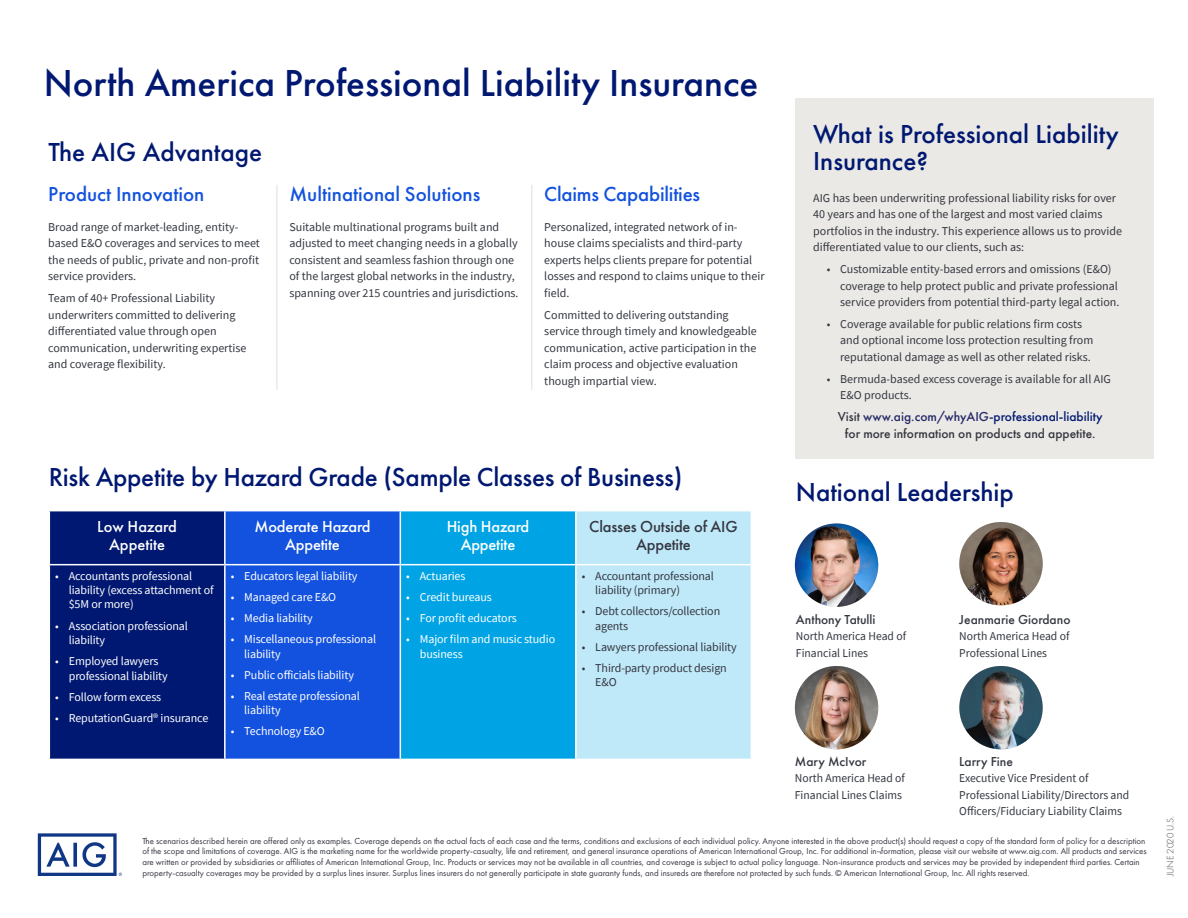
<style>
.page{position:relative;width:1188px;height:918px;background:#fff}
.page>*{position:absolute;margin:0;border:0;box-sizing:border-box;transform-origin:0 0}
.t1{font:500 39px "Futura PT";color:#001871}
.t2{font:500 27px/27px "Futura PT";color:#001871}
.t3{font:500 21px "Futura PT";color:#1352de}
.t4{font:500 16.5px/18.8px "Futura PT";letter-spacing:-.01em;color:#fff;text-align:center}
.t5{font:500 16.5px/18.8px "Futura PT";letter-spacing:-.01em;color:#343741;text-align:center}
.t6{font:500 13.5px/16.5px "Futura PT";color:#343741;text-align:center}
.t7{font:12px/16.5px "Source Sans Pro";color:#343741}
.t8{font:12px/14.4px "Source Sans Pro";letter-spacing:-.01em;color:#fff}
.t9{font:300 9.75px "Futura PT";letter-spacing:-.015em;color:#4b4c4d}
.t10{font:9px/10.8px "Futura PT";color:#343741}
.s1{color:#242968}
.s2{color:#001871}
</style>
<div class="page">
<img style="left:959px;top:522px;width:84px;height:83px;border-radius:42px">
<div style="left:795px;top:99px;width:359px;height:360px;background:#ebe9e5"></div>
<hr style="left:276px;top:185px;width:2px;height:205px;background:#ebe9e5">
<hr style="left:531px;top:185px;width:1px;height:205px;background:#ebe9e5">
<svg style="left:38px;top:833px;width:84px;height:43px"></svg>
<img style="left:795px;top:666px;width:83px;height:83px;border-radius:42px">
<img style="left:795px;top:523px;width:83px;height:84px;border-radius:42px">
<img style="left:959px;top:666px;width:84px;height:83px;border-radius:42px">
<div style="left:50px;top:511px;width:174px;height:248px;background:#001871"></div>
<div style="left:226px;top:511px;width:174px;height:248px;background:#1352de"></div>
<div style="left:401px;top:511px;width:174px;height:248px;background:#00a4e4"></div>
<div style="left:577px;top:511px;width:174px;height:248px;background:#bfe8f8"></div>
<hr style="left:49px;top:564px;width:176px;height:1px;background:#fff">
<hr style="left:225px;top:564px;width:175px;height:1px;background:#fff">
<hr style="left:400px;top:564px;width:176px;height:1px;background:#fff">
<hr style="left:576px;top:564px;width:176px;height:1px;background:#fff">
<p class="t1" style="left:44px;top:60px;width:716px">North America Professional Liability Insurance</p>
<p class="t2" style="left:49px;top:139px;width:215px">The AIG Advantage</p>
<p class="t3" style="left:48px;top:181px;width:158px">Product Innovation</p>
<p class="t7" style="left:48px;top:219px;width:213px">Broad range of market-leading, entity&shy;based E&amp;O coverages and services to meet the needs of public, private and non-profit service providers.</p>
<p class="t7" style="left:48px;top:290px;width:200px">Team of 40+ Professional Liability underwriters committed to delivering differentiated value through open communication, underwriting expertise and coverage flexibility.</p>
<p class="t3" style="left:289px;top:181px;width:192px">Multinational Solutions</p>
<p class="t7" style="left:289px;top:219px;width:231px">Suitable multinational programs built and adjusted to meet changing needs in a globally consistent and seamless fashion through one of the largest global networks in the industry, spanning over 215 countries and jurisdictions.</p>
<p class="t3" style="left:544px;top:181px;width:157px">Claims Capabilities</p>
<p class="t7" style="left:544px;top:219px;width:222px">Personalized, integrated network of in&shy;house claims specialists and third-party experts helps clients prepare for potential losses and respond to claims unique to their field.</p>
<p class="t7" style="left:544px;top:306px;width:214px">Committed to delivering outstanding service through timely and knowledgeable communication, active participation in the claim process and objective evaluation though impartial view.</p>
<p class="t2" style="left:49px;top:464px;width:635px">Risk Appetite by Hazard Grade (Sample Classes of Business)</p>
<p class="t4" style="left:97px;top:517px;width:81px">Low Hazard<br>Appetite</p>
<p class="t4" style="left:255px;top:517px;width:118px">Moderate Hazard<br>Appetite</p>
<p class="t4" style="left:447px;top:517px;width:84px">High Hazard<br>Appetite</p>
<p class="t5" style="left:589px;top:517px;width:150px">Classes Outside of AIG<br>Appetite</p>
<p class="t8" style="left:69px;top:568px;width:146px;text-indent:-14px">• Accountants professional liability (excess attachment of $5M or more)</p>
<p class="t8" style="left:69px;top:618px;width:121px;text-indent:-14px">• Association professional liability</p>
<p class="t8" style="left:69px;top:654px;width:100px;text-indent:-14px">• Employed lawyers professional liability</p>
<p class="t8" style="left:55px;top:689px;width:107px">• Follow form excess</p>
<p class="t8" style="left:55px;top:711px;width:154px">• ReputationGuard® insurance</p>
<p class="t7" style="left:595px;top:568px;width:120px;line-height:14.4px;text-indent:-14px">• Accountant professional liability (primary)</p>
<p class="t7" style="left:595px;top:604px;width:126px;line-height:14.4px;text-indent:-14px">• Debt collectors/collection agents</p>
<p class="t7" style="left:582px;top:638px;width:157px">• Lawyers professional liability</p>
<p class="t7" style="left:595px;top:661px;width:133px;line-height:14.4px;text-indent:-14px">• Third-party product design<br>E&amp;O</p>
<p class="t8" style="left:231px;top:568px;width:128px">• Educators legal liability</p>
<p class="t8" style="left:231px;top:590px;width:107px">• Managed care E&amp;O</p>
<p class="t8" style="left:231px;top:611px;width:83px">• Media liability</p>
<p class="t8" style="left:244px;top:632px;width:133px;text-indent:-14px">• Miscellaneous professional liability</p>
<p class="t8" style="left:231px;top:667px;width:125px">• Public officials liability</p>
<p class="t8" style="left:244px;top:689px;width:117px;text-indent:-14px">• Real estate professional liability</p>
<p class="t8" style="left:231px;top:724px;width:95px">• Technology E&amp;O</p>
<p class="t8" style="left:406px;top:568px;width:61px">• Actuaries</p>
<p class="t8" style="left:406px;top:590px;width:87px">• Credit bureaus</p>
<p class="t8" style="left:406px;top:611px;width:112px">• For profit educators</p>
<p class="t8" style="left:420px;top:632px;width:137px;text-indent:-14px">• Major film and music studio business</p>
<p class="t2" style="left:813px;top:121px;width:307px">What is Professional Liability<br>Insurance?</p>
<p class="t7" style="left:813px;top:189px;width:310px">AIG has been underwriting professional liability risks for over 40 years and has one of the largest and most varied claims portfolios in the industry. This experience allows us to provide differentiated value to our clients, such as:</p>
<p class="t7" style="left:840px;top:261px;width:281px;text-indent:-14px">• Customizable entity-based errors and omissions (E&amp;O) coverage to help protect public and private professional service providers from potential third-party legal action.</p>
<p class="t7" style="left:840px;top:316px;width:255px;text-indent:-14px">• Coverage available for public relations firm costs and optional income loss protection resulting from reputational damage as well as other related risks.</p>
<p class="t7" style="left:840px;top:371px;width:272px;text-indent:-14px">• Bermuda-based excess coverage is available for all AIG<br>E&amp;O products.</p>
<p class="t6" style="left:838px;top:409px;width:266px">Visit <span class="s1">www.aig.com/whyAIG-</span><span class="s2">professional-liability </span>for more information on products and appetite.</p>
<p class="t2" style="left:796px;top:479px;width:219px">National Leadership</p>
<p class="t6" style="left:796px;top:611px;width:81px">Anthony Tatulli</p>
<p class="t7" style="left:796px;top:628px;width:112px">North America Head of<br>Financial Lines</p>
<p class="t6" style="left:795px;top:753px;width:73px">Mary McIvor</p>
<p class="t7" style="left:795px;top:770px;width:112px">North America Head of<br>Financial Lines Claims</p>
<p class="t6" style="left:959px;top:611px;width:113px">Jeanmarie Giordano</p>
<p class="t7" style="left:959px;top:628px;width:112px">North America Head of<br>Professional Lines</p>
<p class="t6" style="left:959px;top:753px;width:55px">Larry Fine</p>
<p class="t7" style="left:959px;top:770px;width:172px">Executive Vice President of<br>Professional Liability/Directors and<br>Officers/Fiduciary Liability Claims</p>
<p class="t10" style="left:142px;top:835px;width:1006px">The scenarios described herein are offered only as examples. Coverage depends on the actual facts of each case and the terms, conditions and exclusions of each individual policy. Anyone interested in the above product(s) should request a copy of the standard form of policy for a description of the scope and limitations of coverage. AIG is the marketing name for the worldwide property-casualty, life and retirement, and general insurance operations of American International Group, Inc. For additional in¬formation, please visit our website at www.aig.com. All products and services are written or provided by subsidiaries or affiliates of American International Group, Inc. Products or services may not be available in all countries, and coverage is subject to actual policy language. Non-insurance products and services may be provided by independent third parties. Certain property-casualty coverages may be provided by a surplus lines insurer. Surplus lines insurers do not generally participate in state guaranty funds, and insureds are therefore not protected by such funds. © American International Group, Inc. All rights reserved.</p>
<p class="t9" style="left:1165px;top:876px;width:61px;rotate:-90deg">JUNE 2020 U.S.</p>
</div>
